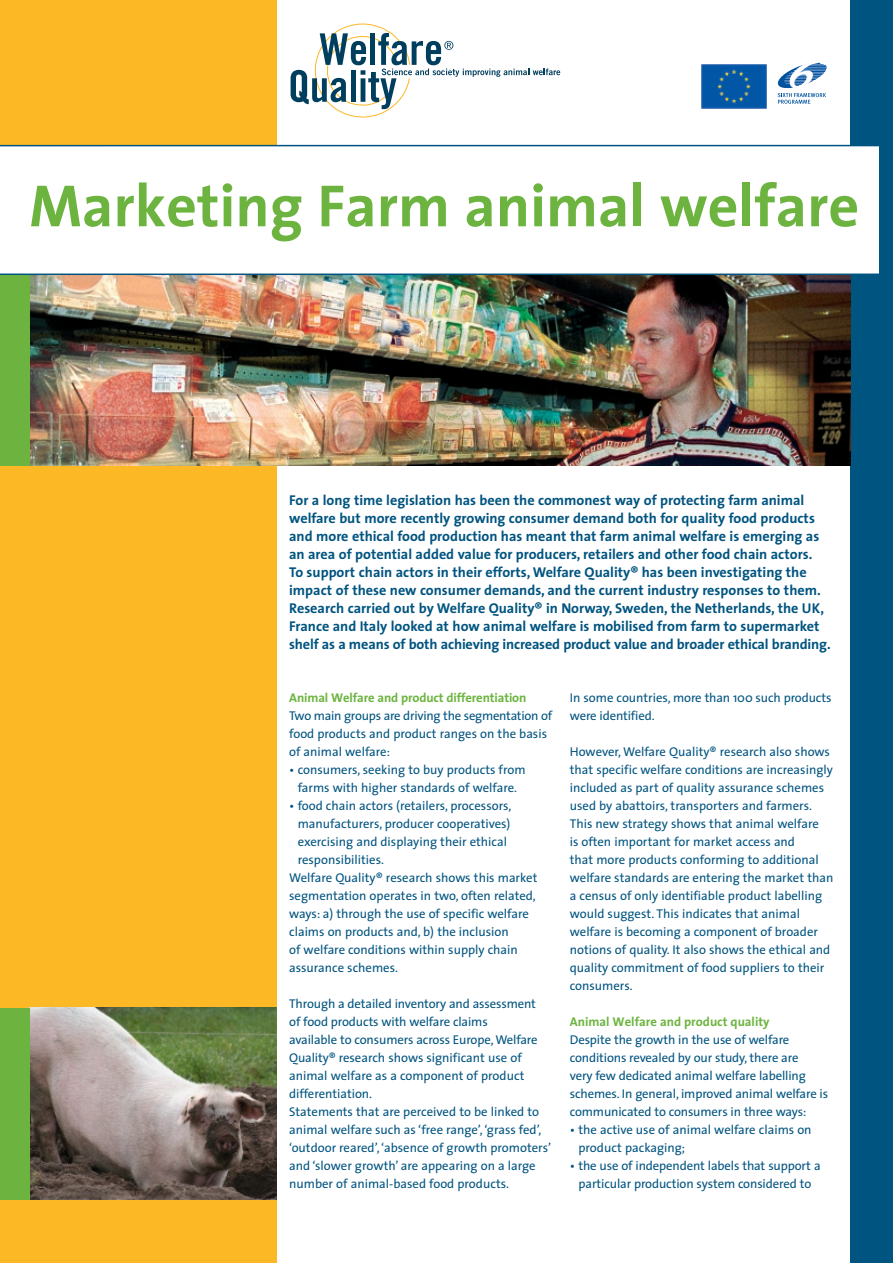
<style>
.page{position:relative;width:893px;height:1263px;background:#fff}
.page>*{position:absolute;margin:0;border:0;box-sizing:border-box;transform-origin:0 0}
.t1{font:700 60px "The Sans";color:#6cb43f}
.t2{font:700 14.25px/18px "The Sans";color:#005480}
.t3{font:12.75px/18px "The Sans";color:#005480}
.t4{font:700 12.75px "The Sans";letter-spacing:-.01em;color:#6cb43f}
</style>
<div class="page">
<div style="left:0;top:0;width:276px;height:1263px;background:#fcb825"></div>
<svg style="left:291px;top:24px;width:269px;height:94px"></svg>
<svg style="left:778px;top:63px;width:48px;height:41px"></svg>
<div style="left:850px;top:0;width:43px;height:1263px;background:#005480"></div>
<img style="left:30px;top:275px;width:820px;height:191px">
<div style="left:0;top:274px;width:30px;height:192px;background:#6cb43f"></div>
<img style="left:701px;top:64px;width:66px;height:45px">
<div style="left:0;top:146px;width:879px;height:128px;background:#fff"></div>
<hr style="left:0;top:145px;width:880px;height:1px;background:#005480">
<hr style="left:0;top:274px;width:880px;height:1px;background:#005480">
<img style="left:30px;top:1008px;width:246px;height:191px">
<div style="left:0;top:1008px;width:30px;height:191px;background:#6cb43f"></div>
<h1 class="t1" style="left:29px;top:156px;width:832px">Marketing Farm animal welfare</h1>
<p class="t2" style="left:289px;top:491px;width:543px">For a long time legislation has been the commonest way of protecting farm animal welfare but more recently growing consumer demand both for quality food products and more ethical food production has meant that farm animal welfare is emerging as an area of potential added value for producers, retailers and other food chain actors.<br>To support chain actors in their efforts, Welfare Quality® has been investigating the impact of these new consumer demands, and the current industry responses to them.<br>Research carried out by Welfare Quality® in Norway, Sweden, the Netherlands, the UK, France and Italy looked at how animal welfare is mobilised from farm to supermarket shelf as a means of both achieving increased product value and broader ethical branding.</p>
<p class="t4" style="left:289px;top:687px;width:239px">Animal Welfare and product differentiation</p>
<p class="t3" style="left:289px;top:706px;width:265px">Two main groups are driving the segmentation of food products and product ranges on the basis of animal welfare:</p>
<p class="t3" style="left:289px;top:760px;width:238px;text-align:center">• consumers, seeking to buy products from farms with higher standards of welfare.</p>
<p class="t3" style="left:289px;top:796px;width:224px">• food chain actors (retailers, processors,</p>
<p class="t3" style="left:298px;top:814px;width:214px">manufacturers, producer cooperatives)</p>
<p class="t3" style="left:298px;top:832px;width:211px">exercising and displaying their ethical</p>
<p class="t3" style="left:298px;top:850px;width:88px">responsibilities.</p>
<p class="t3" style="left:289px;top:868px;width:250px">Welfare Quality® research shows this market</p>
<p class="t3" style="left:289px;top:886px;width:248px">segmentation operates in two, often related,</p>
<p class="t3" style="left:289px;top:904px;width:241px">ways: a) through the use of specific welfare</p>
<p class="t3" style="left:289px;top:922px;width:221px">claims on products and, b) the inclusion</p>
<p class="t3" style="left:289px;top:940px;width:230px">of welfare conditions within supply chain</p>
<p class="t3" style="left:289px;top:958px;width:110px">assurance schemes.</p>
<p class="t3" style="left:289px;top:994px;width:264px">Through a detailed inventory and assessment<br>of food products with welfare claims<br>available to consumers across Europe, Welfare Quality® research shows significant use of animal welfare as a component of product differentiation.<br>Statements that are perceived to be linked to animal welfare such as ‘free range’, ‘grass fed’, ‘outdoor reared’, ‘absence of growth promoters’ and ‘slower growth’ are appearing on a large number of animal-based food products.</p>
<p class="t3" style="left:570px;top:688px;width:263px">In some countries, more than 100 such products were identified.</p>
<p class="t3" style="left:570px;top:742px;width:265px">However, Welfare Quality® research also shows that specific welfare conditions are increasingly included as part of quality assurance schemes used by abattoirs, transporters and farmers.<br>This new strategy shows that animal welfare<br>is often important for market access and<br>that more products conforming to additional welfare standards are entering the market than a census of only identifiable product labelling would suggest. This indicates that animal welfare is becoming a component of broader notions of quality. It also shows the ethical and quality commitment of food suppliers to their consumers.</p>
<p class="t4" style="left:570px;top:1011px;width:201px">Animal Welfare and product quality</p>
<p class="t3" style="left:570px;top:1030px;width:260px">Despite the growth in the use of welfare conditions revealed by our study, there are<br>very few dedicated animal welfare labelling schemes. In general, improved animal welfare is communicated to consumers in three ways:</p>
<p class="t3" style="left:578px;top:1120px;width:235px;text-indent:-9px">• the active use of animal welfare claims on product packaging;</p>
<p class="t3" style="left:570px;top:1156px;width:252px;text-align:center">• the use of independent labels that support a particular production system considered to</p>
</div>
